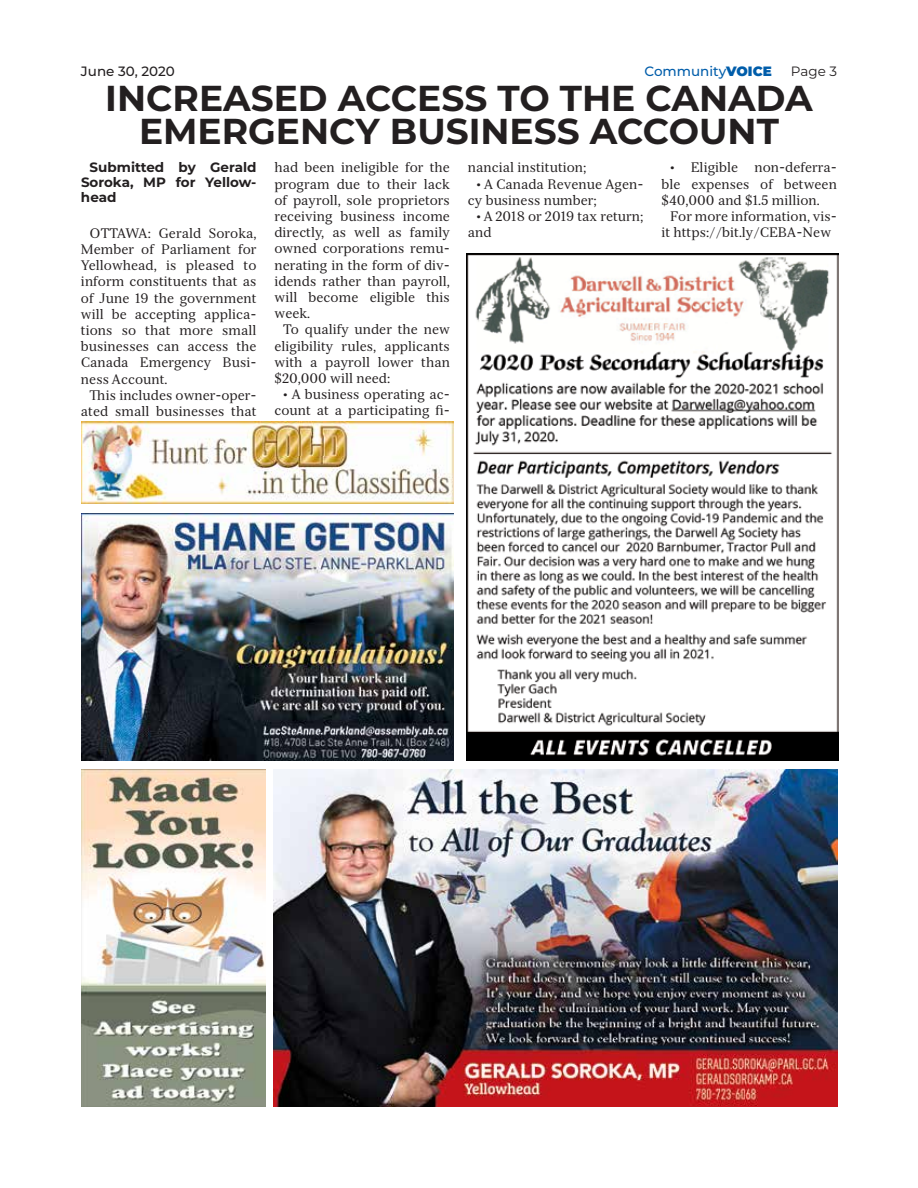
<style>
.page{position:relative;width:918px;height:1188px;background:#fff}
.page>*{position:absolute;margin:0;border:0;box-sizing:border-box;transform-origin:0 0}
.t1{font:700 36px/33px "Montserrat";color:#231f20;text-align:center}
.t2{font:13.5px/16.2px "Serif 12 Beta";color:#231f20;text-align:justify}
.t3{font:700 13.5px/15px "Montserrat";color:#231f20;text-align:justify}
.t4{font:500 13.5px "Montserrat";color:#005daa}
.t5{font:500 13.5px "Montserrat";color:#231f20}
.t6{font:13.5px "Montserrat";color:#231f20}
.s1{font-weight:900}
</style>
<div class="page">
<img style="left:466px;top:253px;width:373px;height:507px">
<img style="left:274px;top:770px;width:564px;height:337px">
<img style="left:81px;top:770px;width:185px;height:337px">
<img style="left:81px;top:513px;width:372px;height:248px">
<img style="left:81px;top:422px;width:372px;height:82px">
<p class="t4" style="left:645px;top:62px;width:129px">Community<span class="s1">VOICE</span></p>
<p class="t6" style="left:791px;top:62px;width:48px">Page 3</p>
<h1 class="t1" style="left:105px;top:80px;width:709px">INCREASED ACCESS TO THE CANADA<br>EMERGENCY BUSINESS ACCOUNT</h1>
<p class="t3" style="left:81px;top:159px;width:177px;text-indent:9px">Submitted by Gerald Soroka, MP for Yellow&shy;head</p>
<p class="t2" style="left:81px;top:225px;width:177px;text-indent:9px">OTTAWA: Gerald Soroka, Member of Parliament for Yellowhead, is pleased to inform constituents that as of June 19 the government will be accepting applica&shy;tions so that more small businesses can access the Canada Emergency Busi&shy;ness Account.</p>
<p class="t2" style="left:81px;top:387px;width:177px;text-align:right">This includes owner-oper&shy;ated small businesses that</p>
<p class="t5" style="left:81px;top:62px;width:95px">June 30, 2020</p>
<p class="t2" style="left:274px;top:160px;width:177px">had been ineligible for the program due to their lack of payroll, sole proprietors receiving business income directly, as well as family owned corporations remu&shy;nerating in the form of div&shy;idends rather than payroll, will become eligible this week.</p>
<p class="t2" style="left:274px;top:322px;width:177px;text-indent:9px">To qualify under the new eligibility rules, applicants with a payroll lower than $20,000 will need:</p>
<p class="t2" style="left:274px;top:386px;width:177px;text-align:right">• A business operating ac&shy;count at a participating fi-</p>
<p class="t2" style="left:661px;top:160px;width:177px;text-indent:9px">• Eligible non-deferra&shy;ble expenses of between $40,000 and $1.5 million.</p>
<p class="t2" style="left:661px;top:208px;width:177px;text-indent:9px">For more information, vis&shy;it https://bit.ly/CEBA-New</p>
<p class="t2" style="left:468px;top:160px;width:120px">nancial institution;</p>
<p class="t2" style="left:468px;top:176px;width:177px;text-indent:9px">• A Canada Revenue Agen&shy;cy business number;</p>
<p class="t2" style="left:468px;top:208px;width:177px;text-indent:9px">• A 2018 or 2019 tax return; and</p>
</div>
